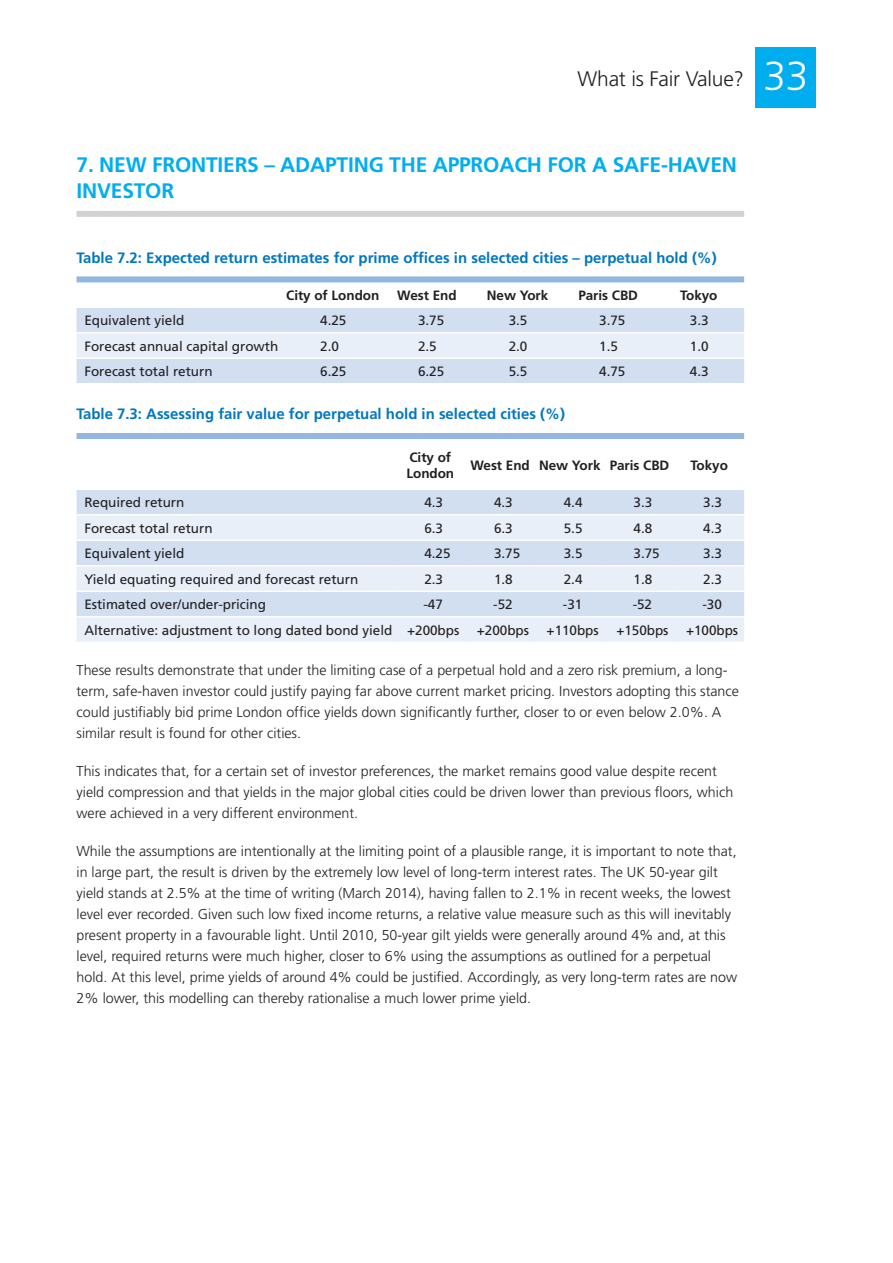
<style>
.page{position:relative;width:893px;height:1263px;background:#fff}
.page>*{position:absolute;margin:0;border:0;box-sizing:border-box;transform-origin:0 0}
.Page_title{font:700 21px/25.8px "Frutiger";letter-spacing:-.01em;color:#00aeef}
.t1{font:300 21px "Frutiger";letter-spacing:-.01em;color:#231f20}
.Table_figure{font:700 15px "Frutiger";color:#0077c0}
.Body_copy{font:300 14.25px/21px "Frutiger";color:#231f20}
.table_1st_col_text{font:13.5px "Frutiger";letter-spacing:-.005em;color:#231f20}
.centre_decimal{font:13.5px "Frutiger";letter-spacing:-.005em;color:#231f20}
.Table_header_centere{font:700 13.5px/16.2px "Frutiger";letter-spacing:-.005em;color:#231f20}
.s1{font-size:40.5px;color:#fff}
</style>
<div class="page">
<div style="left:755px;top:47px;width:61px;height:61px;background:#00aeef"></div>
<div style="left:77px;top:211px;width:667px;height:6px;background:#d1d2d4"></div>
<svg style="left:77px;top:276px;width:667px;height:6px;background:#9bbbe2"></svg>
<div style="left:77px;top:308px;width:667px;height:75px;background:#d1dff1"></div>
<div style="left:77px;top:333px;width:667px;height:24px;background:#e8eff8"></div>
<hr style="left:77px;top:357px;width:207px;height:2px;background:#fff">
<hr style="left:284px;top:357px;width:98px;height:2px;background:#fff">
<hr style="left:382px;top:357px;width:90px;height:2px;background:#fff">
<hr style="left:472px;top:357px;width:91px;height:2px;background:#fff">
<hr style="left:563px;top:357px;width:90px;height:2px;background:#fff">
<hr style="left:653px;top:357px;width:91px;height:2px;background:#fff">
<hr style="left:77px;top:332px;width:207px;height:1px;background:#fff">
<hr style="left:284px;top:332px;width:98px;height:1px;background:#fff">
<hr style="left:382px;top:332px;width:90px;height:1px;background:#fff">
<hr style="left:472px;top:332px;width:91px;height:1px;background:#fff">
<hr style="left:563px;top:332px;width:90px;height:1px;background:#fff">
<hr style="left:653px;top:332px;width:91px;height:1px;background:#fff">
<div style="left:77px;top:433px;width:667px;height:6px;background:#94b7e0"></div>
<div style="left:77px;top:490px;width:667px;height:24px;background:#d1dff1"></div>
<svg style="left:77px;top:515px;width:667px;height:127px;background:#dfe8f5"></svg>
<hr style="left:77px;top:539px;width:318px;height:2px;background:#fff">
<hr style="left:77px;top:565px;width:318px;height:2px;background:#fff">
<hr style="left:77px;top:591px;width:318px;height:1px;background:#fff">
<hr style="left:77px;top:616px;width:318px;height:2px;background:#fff">
<hr style="left:395px;top:539px;width:70px;height:2px;background:#fff">
<hr style="left:395px;top:565px;width:70px;height:2px;background:#fff">
<hr style="left:395px;top:591px;width:70px;height:1px;background:#fff">
<hr style="left:395px;top:616px;width:70px;height:2px;background:#fff">
<hr style="left:465px;top:539px;width:70px;height:2px;background:#fff">
<hr style="left:535px;top:539px;width:70px;height:2px;background:#fff">
<hr style="left:605px;top:539px;width:69px;height:2px;background:#fff">
<hr style="left:674px;top:539px;width:70px;height:2px;background:#fff">
<hr style="left:465px;top:565px;width:70px;height:2px;background:#fff">
<hr style="left:535px;top:565px;width:70px;height:2px;background:#fff">
<hr style="left:605px;top:565px;width:69px;height:2px;background:#fff">
<hr style="left:674px;top:565px;width:70px;height:2px;background:#fff">
<hr style="left:465px;top:591px;width:70px;height:1px;background:#fff">
<hr style="left:535px;top:591px;width:70px;height:1px;background:#fff">
<hr style="left:605px;top:591px;width:69px;height:1px;background:#fff">
<hr style="left:674px;top:591px;width:70px;height:1px;background:#fff">
<hr style="left:465px;top:616px;width:70px;height:2px;background:#fff">
<hr style="left:535px;top:616px;width:70px;height:2px;background:#fff">
<hr style="left:605px;top:616px;width:69px;height:2px;background:#fff">
<hr style="left:674px;top:616px;width:70px;height:2px;background:#fff">
<h1 class="t1" style="left:578px;top:66px;width:232px">What is Fair Value? <span class="s1">33</span></h1>
<p class="Page_title" style="left:77px;top:152px;width:662px">7. NEW FRONTIERS – ADAPTING THE APPROACH FOR A SAFE-HAVEN<br>INVESTOR</p>
<p class="Table_figure" style="left:77px;top:249px;width:642px">Table 7.2: Expected return estimates for prime offices in selected cities – perpetual hold (%)</p>
<p class="Table_header_centere" style="left:286px;top:287px;width:95px">City of London</p>
<p class="Table_header_centere" style="left:397px;top:287px;width:61px">West End</p>
<p class="Table_header_centere" style="left:487px;top:287px;width:63px">New York</p>
<p class="Table_header_centere" style="left:578px;top:287px;width:61px">Paris CBD</p>
<p class="Table_header_centere" style="left:680px;top:287px;width:39px">Tokyo</p>
<p class="table_1st_col_text" style="left:84px;top:313px;width:101px">Equivalent yield</p>
<p class="centre_decimal" style="left:320px;top:313px;width:28px">4.25</p>
<p class="centre_decimal" style="left:418px;top:313px;width:28px">3.75</p>
<p class="centre_decimal" style="left:509px;top:313px;width:20px">3.5</p>
<p class="centre_decimal" style="left:599px;top:313px;width:28px">3.75</p>
<p class="centre_decimal" style="left:690px;top:313px;width:20px">3.3</p>
<p class="table_1st_col_text" style="left:84px;top:338px;width:195px">Forecast annual capital growth</p>
<p class="centre_decimal" style="left:320px;top:338px;width:20px">2.0</p>
<p class="centre_decimal" style="left:418px;top:338px;width:20px">2.5</p>
<p class="centre_decimal" style="left:509px;top:338px;width:20px">2.0</p>
<p class="centre_decimal" style="left:599px;top:338px;width:20px">1.5</p>
<p class="centre_decimal" style="left:690px;top:338px;width:20px">1.0</p>
<p class="table_1st_col_text" style="left:84px;top:364px;width:130px">Forecast total return</p>
<p class="centre_decimal" style="left:320px;top:364px;width:28px">6.25</p>
<p class="centre_decimal" style="left:418px;top:364px;width:28px">6.25</p>
<p class="centre_decimal" style="left:509px;top:364px;width:20px">5.5</p>
<p class="centre_decimal" style="left:599px;top:364px;width:28px">4.75</p>
<p class="centre_decimal" style="left:690px;top:364px;width:20px">4.3</p>
<p class="Table_figure" style="left:77px;top:405px;width:490px">Table 7.3: Assessing fair value for perpetual hold in selected cities (%)</p>
<p class="Table_header_centere" style="left:406px;top:449px;width:49px">City of<br>London</p>
<p class="Table_header_centere" style="left:470px;top:457px;width:61px">West End</p>
<p class="Table_header_centere" style="left:539px;top:457px;width:63px">New York</p>
<p class="Table_header_centere" style="left:610px;top:457px;width:61px">Paris CBD</p>
<p class="Table_header_centere" style="left:691px;top:457px;width:39px">Tokyo</p>
<p class="table_1st_col_text" style="left:84px;top:495px;width:101px">Required return</p>
<p class="centre_decimal" style="left:424px;top:495px;width:20px">4.3</p>
<p class="centre_decimal" style="left:494px;top:495px;width:20px">4.3</p>
<p class="centre_decimal" style="left:564px;top:495px;width:20px">4.4</p>
<p class="centre_decimal" style="left:634px;top:495px;width:20px">3.3</p>
<p class="centre_decimal" style="left:703px;top:495px;width:20px">3.3</p>
<p class="table_1st_col_text" style="left:84px;top:520px;width:130px">Forecast total return</p>
<p class="centre_decimal" style="left:424px;top:520px;width:20px">6.3</p>
<p class="centre_decimal" style="left:494px;top:520px;width:20px">6.3</p>
<p class="centre_decimal" style="left:564px;top:520px;width:20px">5.5</p>
<p class="centre_decimal" style="left:634px;top:520px;width:20px">4.8</p>
<p class="centre_decimal" style="left:703px;top:520px;width:20px">4.3</p>
<p class="table_1st_col_text" style="left:84px;top:546px;width:101px">Equivalent yield</p>
<p class="centre_decimal" style="left:424px;top:546px;width:28px">4.25</p>
<p class="centre_decimal" style="left:494px;top:546px;width:28px">3.75</p>
<p class="centre_decimal" style="left:564px;top:546px;width:20px">3.5</p>
<p class="centre_decimal" style="left:634px;top:546px;width:28px">3.75</p>
<p class="centre_decimal" style="left:703px;top:546px;width:20px">3.3</p>
<p class="table_1st_col_text" style="left:84px;top:571px;width:275px">Yield equating required and forecast return</p>
<p class="centre_decimal" style="left:424px;top:571px;width:20px">2.3</p>
<p class="centre_decimal" style="left:494px;top:571px;width:20px">1.8</p>
<p class="centre_decimal" style="left:564px;top:571px;width:20px">2.4</p>
<p class="centre_decimal" style="left:634px;top:571px;width:20px">1.8</p>
<p class="centre_decimal" style="left:703px;top:571px;width:20px">2.3</p>
<p class="table_1st_col_text" style="left:84px;top:597px;width:183px">Estimated over/under-pricing</p>
<p class="centre_decimal" style="left:423px;top:597px;width:21px">-47</p>
<p class="centre_decimal" style="left:493px;top:597px;width:21px">-52</p>
<p class="centre_decimal" style="left:563px;top:597px;width:21px">-31</p>
<p class="centre_decimal" style="left:633px;top:597px;width:21px">-52</p>
<p class="centre_decimal" style="left:702px;top:597px;width:21px">-30</p>
<p class="table_1st_col_text" style="left:84px;top:622px;width:309px">Alternative: adjustment to long dated bond yield</p>
<p class="centre_decimal" style="left:407px;top:622px;width:54px">+200bps</p>
<p class="centre_decimal" style="left:477px;top:622px;width:54px">+200bps</p>
<p class="centre_decimal" style="left:547px;top:622px;width:54px">+110bps</p>
<p class="centre_decimal" style="left:616px;top:622px;width:54px">+150bps</p>
<p class="centre_decimal" style="left:686px;top:622px;width:54px">+100bps</p>
<p class="Body_copy" style="left:77px;top:660px;width:664px">These results demonstrate that under the limiting case of a perpetual hold and a zero risk premium, a long&shy;term, safe-haven investor could justify paying far above current market pricing. Investors adopting this stance could justifiably bid prime London office yields down significantly further, closer to or even below 2.0%. A similar result is found for other cities.</p>
<p class="Body_copy" style="left:77px;top:761px;width:658px">This indicates that, for a certain set of investor preferences, the market remains good value despite recent yield compression and that yields in the major global cities could be driven lower than previous floors, which were achieved in a very different environment.</p>
<p class="Body_copy" style="left:77px;top:841px;width:662px">While the assumptions are intentionally at the limiting point of a plausible range, it is important to note that, in large part, the result is driven by the extremely low level of long-term interest rates. The UK 50-year gilt yield stands at 2.5% at the time of writing (March 2014), having fallen to 2.1% in recent weeks, the lowest level ever recorded. Given such low fixed income returns, a relative value measure such as this will inevitably present property in a favourable light. Until 2010, 50-year gilt yields were generally around 4% and, at this level, required returns were much higher, closer to 6% using the assumptions as outlined for a perpetual hold. At this level, prime yields of around 4% could be justified. Accordingly, as very long-term rates are now 2% lower, this modelling can thereby rationalise a much lower prime yield.</p>
</div>
